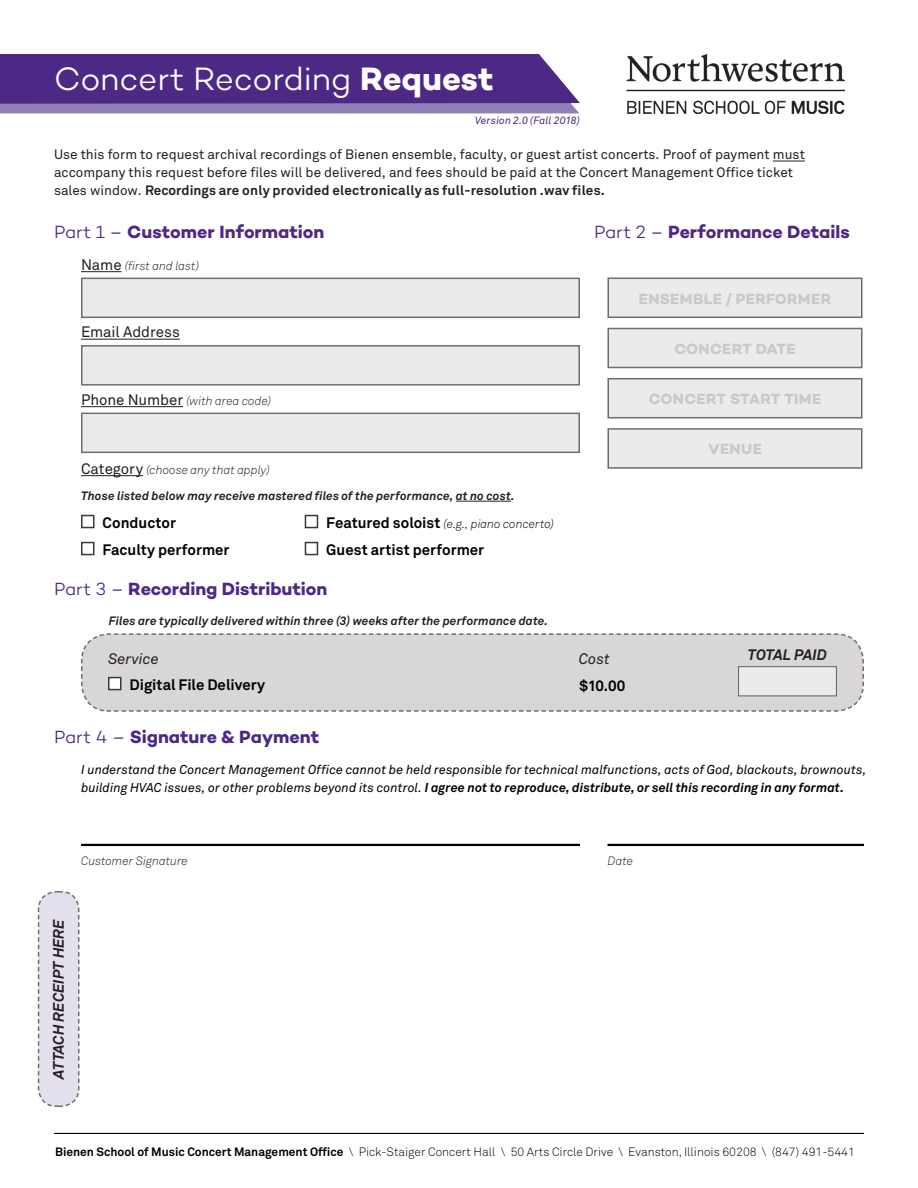
<style>
.page{position:relative;width:918px;height:1188px;background:#fff}
.page>*{position:absolute;margin:0;border:0;box-sizing:border-box;transform-origin:0 0}
.t1{font:300 33px "Campton";letter-spacing:-.01em;color:#fff}
.t2{font:700 18px "Campton";color:#4d2884}
.t3{font:700 15px "Akkurat Pro";color:#000}
.t4{font:700 15px "Campton";letter-spacing:.015em;color:#cac8c8}
.t5{font:italic 700 15px "Akkurat Pro";letter-spacing:-.005em;color:#231f20}
.t6{font:15px "Akkurat Pro";letter-spacing:-.005em;color:#231f20}
.t7{font:italic 15px "Akkurat Pro";color:#231f20}
.t8{font:13.5px/17.7px "Akkurat Pro";color:#231f20}
.t9{font:italic 12.75px/18px "Akkurat Pro";color:#000}
.t10{font:italic 700 12px "Akkurat Pro";letter-spacing:.005em;color:#231f20}
.t11{font:300 12px "Akkurat Pro";color:#000}
.t12{font:italic 300 12px "Akkurat Pro";color:#231f20}
.t13{font:italic 300 12px "Akkurat Pro";letter-spacing:.005em;color:#000}
.t14{font:italic 10.5px "Akkurat Pro";letter-spacing:.005em;color:#4d2884}
.s1{font-weight:700}
.s2{font-weight:300}
.s3{font-weight:400;font-style:normal;font-size:15px}
.s4{font-weight:700;font-style:normal;font-size:15px}
</style>
<div class="page">
<hr style="left:54px;top:1133px;width:810px;height:1px;background:#000">
<img style="left:627px;top:54px;width:217px;height:59px">
<svg style="left:0;top:54px;width:580px;height:59px;background:#5d3c8f"></svg>
<hr style="left:81px;top:844px;width:499px;height:2px;background:#000">
<hr style="left:608px;top:844px;width:256px;height:2px;background:#000">
<svg style="left:37px;top:891px;width:43px;height:216px;background:#dfdbe8"></svg>
<div style="left:81px;top:633px;width:783px;height:79px;background:#d9d7d6"></div>
<div style="left:108px;top:677px;width:14px;height:13px;background:#fff;border:2px solid #3d3837"></div>
<div style="left:738px;top:666px;width:99px;height:30px;background:#ebebeb;border:1px solid #716c6b"></div>
<div style="left:81px;top:278px;width:499px;height:40px;background:#ebebeb;border:2px solid #716c6b"></div>
<hr style="left:81px;top:271px;width:41px;height:1px;background:#231f20">
<div style="left:81px;top:345px;width:499px;height:41px;background:#ebebeb;border:2px solid #716c6b"></div>
<hr style="left:81px;top:339px;width:99px;height:1px;background:#231f20">
<div style="left:608px;top:278px;width:254px;height:39px;background:#ebebeb"></div>
<div style="left:608px;top:278px;width:254px;height:40px;border:2px solid #716c6b"></div>
<div style="left:608px;top:329px;width:254px;height:39px;background:#ebebeb"></div>
<div style="left:608px;top:328px;width:254px;height:40px;border:2px solid #716c6b"></div>
<div style="left:608px;top:379px;width:254px;height:39px;background:#ebebeb"></div>
<div style="left:608px;top:378px;width:254px;height:40px;border:2px solid #716c6b"></div>
<div style="left:608px;top:429px;width:254px;height:39px;background:#ebebeb"></div>
<div style="left:608px;top:428px;width:254px;height:41px;border:2px solid #716c6b"></div>
<div style="left:81px;top:413px;width:499px;height:40px;background:#ebebeb;border:2px solid #716c6b"></div>
<hr style="left:81px;top:406px;width:102px;height:1px;background:#231f20">
<hr style="left:81px;top:475px;width:62px;height:1px;background:#231f20">
<div style="left:81px;top:515px;width:13px;height:13px;background:#fff;border:2px solid #3d3837"></div>
<div style="left:81px;top:542px;width:13px;height:13px;background:#fff;border:2px solid #3d3837"></div>
<div style="left:305px;top:515px;width:13px;height:13px;background:#fff;border:2px solid #3d3837"></div>
<div style="left:305px;top:542px;width:13px;height:13px;background:#fff;border:2px solid #3d3837"></div>
<hr style="left:456px;top:501px;width:55px;height:1px;background:#231f20">
<hr style="left:773px;top:161px;width:32px;height:1px;background:#231f20">
<p class="t1" style="left:54px;top:59px;width:441px">Concert Recording <span class="s1">Request</span></p>
<p class="t14" style="left:475px;top:114px;width:106px">Version 2.0 (Fall 2018)</p>
<p class="t8" style="left:54px;top:146px;width:752px">Use this form to request archival recordings of Bienen ensemble, faculty, or guest artist concerts. Proof of payment must accompany this request before files will be delivered, and fees should be paid at the Concert Management Office ticket sales window. <span class="s1">Recordings are only provided electronically as full-resolution .wav files.</span></p>
<p class="t2" style="left:54px;top:220px;width:272px"><span class="s2">Part 1 –</span> Customer Information</p>
<p class="t2" style="left:594px;top:220px;width:257px"><span class="s2">Part 2 –</span> Performance Details</p>
<p class="t12" style="left:81px;top:259px;width:120px"><span class="s3">Name</span> (first and last)</p>
<p class="t6" style="left:81px;top:323px;width:100px">Email Address</p>
<p class="t12" style="left:81px;top:394px;width:192px"><span class="s3">Phone Number</span> (with area code)</p>
<p class="t12" style="left:81px;top:463px;width:190px"><span class="s3">Category</span> (choose any that apply)</p>
<p class="t3" style="left:103px;top:513px;width:75px">Conductor</p>
<p class="t3" style="left:103px;top:540px;width:128px">Faculty performer</p>
<p class="t10" style="left:81px;top:488px;width:435px">Those listed below may receive mastered files of the performance, at no cost.</p>
<p class="t13" style="left:326px;top:517px;width:229px"><span class="s4">Featured soloist</span> (e.g., piano concerto)</p>
<p class="t3" style="left:326px;top:540px;width:159px">Guest artist performer</p>
<p class="t2" style="left:54px;top:578px;width:275px"><span class="s2">Part 3 –</span> Recording Distribution</p>
<p class="t10" style="left:109px;top:613px;width:441px">Files are typically delivered within three (3) weeks after the performance date.</p>
<p class="t4" style="left:639px;top:289px;width:194px">ENSEMBLE / PERFORMER</p>
<p class="t4" style="left:674px;top:339px;width:123px">CONCERT DATE</p>
<p class="t4" style="left:649px;top:390px;width:174px">CONCERT START TIME</p>
<p class="t4" style="left:708px;top:440px;width:55px">VENUE</p>
<p class="t7" style="left:579px;top:650px;width:32px">Cost</p>
<p class="t5" style="left:748px;top:646px;width:81px">TOTAL PAID</p>
<p class="t7" style="left:108px;top:650px;width:52px">Service</p>
<p class="t3" style="left:130px;top:675px;width:137px">Digital File Delivery</p>
<p class="t3" style="left:580px;top:677px;width:47px">$10.00</p>
<p class="t2" style="left:54px;top:726px;width:267px"><span class="s2">Part 4 –</span> Signature &amp; Payment</p>
<p class="t9" style="left:81px;top:761px;width:787px">I understand the Concert Management Office cannot be held responsible for technical malfunctions, acts of God, blackouts, brownouts, building HVAC issues, or other problems beyond its control. <span class="s1">I agree not to reproduce, distribute, or sell this recording in any format.</span></p>
<p class="t12" style="left:81px;top:853px;width:108px">Customer Signature</p>
<p class="t12" style="left:608px;top:853px;width:27px">Date</p>
<p class="t5" style="left:50px;top:1079px;width:161px;rotate:-90deg">ATTACH RECEIPT HERE</p>
<p class="t11" style="left:55px;top:1145px;width:801px"><span class="s1">Bienen School of Music Concert Management Office</span> \ Pick-Staiger Concert Hall \ 50 Arts Circle Drive \ Evanston, Illinois 60208 \ (847) 491-5441</p>
</div>
